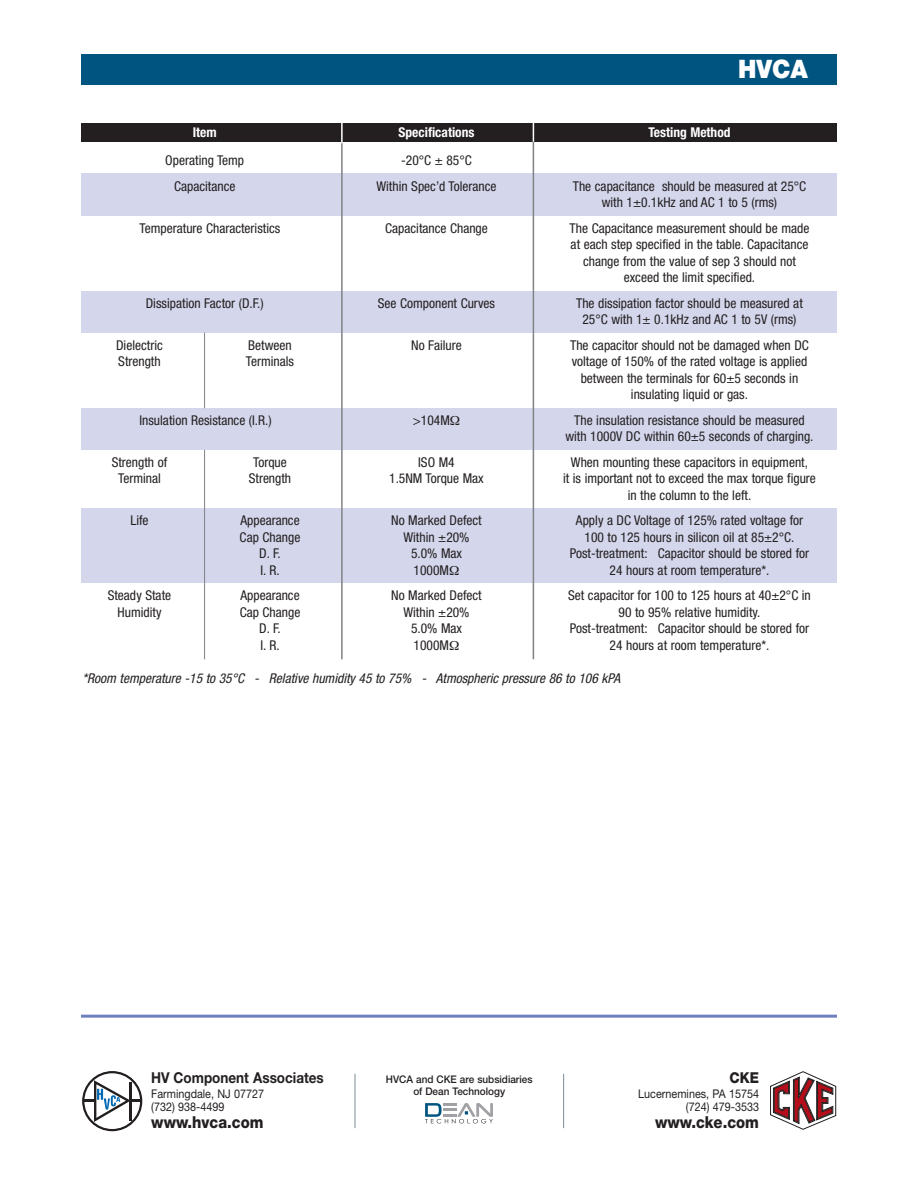
<style>
.page{position:relative;width:918px;height:1188px;background:#fff}
.page>*{position:absolute;margin:0;border:0;box-sizing:border-box;transform-origin:0 0}
.t1{font:900 25.5px "Helvetica Neue";color:#fff;scale:.95 1}
.t2{font:800 16.5px "Helvetica Neue";color:#231f20;scale:.9 1}
.t3{font:700 15px "Helvetica Neue";color:#231f20;scale:.9 1}
.t4{font:800 15px "Helvetica Neue";color:#231f20;scale:.9 1}
.t5{font:condensed 13.5px/16.5px "Helvetica Neue";color:#231f20;text-align:center}
.t6{font:italic condensed 13.5px "Helvetica Neue";color:#231f20}
.t7{font:700 condensed 13.5px "Helvetica Neue";color:#fff}
.t8{font:12px/13.5px "Helvetica Neue";color:#231f20;scale:.9 1}
.t9{font:500 10.5px/12px "Helvetica Neue";color:#231f20;text-align:center;scale:.95 1}
</style>
<div class="page">
<div style="left:81px;top:173px;width:756px;height:43px;background:#d4d7ec"></div>
<div style="left:81px;top:291px;width:756px;height:42px;background:#d4d7ec"></div>
<div style="left:81px;top:408px;width:756px;height:42px;background:#d4d7ec"></div>
<div style="left:81px;top:509px;width:756px;height:74px;background:#d4d7ec"></div>
<div style="left:81px;top:123px;width:756px;height:19px;background:#231f20"></div>
<hr style="left:341px;top:142px;width:2px;height:517px;background:#808285">
<hr style="left:533px;top:142px;width:1px;height:517px;background:#808285">
<svg style="left:533px;top:123px;width:1px;height:19px"></svg>
<hr style="left:341px;top:123px;width:2px;height:20px;background:#fff">
<hr style="left:204px;top:332px;width:1px;height:76px;background:#808285">
<hr style="left:204px;top:450px;width:1px;height:209px;background:#808285">
<hr style="left:81px;top:1015px;width:756px;height:3px;background:#6f80bf">
<svg style="left:82px;top:1071px;width:60px;height:60px"></svg>
<svg style="left:770px;top:1071px;width:66px;height:59px"></svg>
<svg style="left:425px;top:1103px;width:68px;height:20px"></svg>
<hr style="left:354px;top:1074px;width:2px;height:54px;background:#81929b">
<hr style="left:563px;top:1074px;width:1px;height:54px;background:#81929b">
<div style="left:81px;top:54px;width:756px;height:31px;background:#005480"></div>
<h1 class="t1" style="left:738px;top:60px;width:75px">HVCA</h1>
<p class="t7" style="left:193px;top:127px;width:25px">Item</p>
<p class="t7" style="left:399px;top:127px;width:77px">Specifications</p>
<p class="t7" style="left:648px;top:127px;width:84px">Testing Method</p>
<p class="t5" style="left:165px;top:154px;width:80px">Operating Temp</p>
<p class="t5" style="left:401px;top:154px;width:72px">-20°C ± 85°C</p>
<p class="t5" style="left:174px;top:179px;width:63px">Capacitance</p>
<p class="t5" style="left:376px;top:179px;width:122px">Within Spec’d Tolerance</p>
<p class="t5" style="left:573px;top:179px;width:235px">The capacitance should be measured at 25°C with 1±0.1kHz and AC 1 to 5 (rms)</p>
<p class="t5" style="left:140px;top:221px;width:142px">Temperature Characteristics</p>
<p class="t5" style="left:385px;top:221px;width:104px">Capacitance Change</p>
<p class="t5" style="left:570px;top:221px;width:241px">The Capacitance measurement should be made at each step specified in the table. Capacitance change from the value of sep 3 should not exceed the limit specified.</p>
<p class="t5" style="left:146px;top:296px;width:119px">Dissipation Factor (D.F.)</p>
<p class="t5" style="left:378px;top:296px;width:119px">See Component Curves</p>
<p class="t5" style="left:576px;top:296px;width:228px">The dissipation factor should be measured at<br>25°C with 1± 0.1kHz and AC 1 to 5V (rms)</p>
<p class="t5" style="left:116px;top:338px;width:48px">Dielectric</p>
<p class="t5" style="left:248px;top:338px;width:45px">Between</p>
<p class="t5" style="left:411px;top:338px;width:52px">No Failure</p>
<p class="t5" style="left:570px;top:338px;width:240px">The capacitor should not be damaged when DC</p>
<p class="t5" style="left:118px;top:355px;width:44px">Strength</p>
<p class="t5" style="left:246px;top:355px;width:50px">Terminals</p>
<p class="t5" style="left:572px;top:355px;width:237px">voltage of 150% of the rated voltage is applied between the terminals for 60±5 seconds in insulating liquid or gas.</p>
<p class="t5" style="left:140px;top:413px;width:134px">Insulation Resistance (I.R.)</p>
<p class="t5" style="left:413px;top:413px;width:39px">&gt;104M</p>
<p class="t5" style="left:565px;top:413px;width:250px">The insulation resistance should be measured with 1000V DC within 60±5 seconds of charging.</p>
<p class="t5" style="left:112px;top:455px;width:57px">Strength of</p>
<p class="t5" style="left:253px;top:455px;width:35px">Torque</p>
<p class="t5" style="left:418px;top:455px;width:38px">ISO M4</p>
<p class="t5" style="left:571px;top:455px;width:239px">When mounting these capacitors in equipment,</p>
<p class="t5" style="left:118px;top:472px;width:44px">Terminal</p>
<p class="t5" style="left:249px;top:472px;width:44px">Strength</p>
<p class="t5" style="left:389px;top:472px;width:96px">1.5NM Torque Max</p>
<p class="t5" style="left:563px;top:472px;width:254px">it is important not to exceed the max torque figure in the column to the left.</p>
<p class="t5" style="left:130px;top:514px;width:20px">Life</p>
<p class="t5" style="left:240px;top:514px;width:61px">Appearance</p>
<p class="t5" style="left:391px;top:514px;width:92px">No Marked Defect</p>
<p class="t5" style="left:576px;top:514px;width:229px">Apply a DC Voltage of 125% rated voltage for</p>
<p class="t5" style="left:240px;top:530px;width:62px">Cap Change</p>
<p class="t5" style="left:403px;top:530px;width:68px">Within ±20%</p>
<p class="t5" style="left:585px;top:530px;width:211px">100 to 125 hours in silicon oil at 85±2°C.</p>
<p class="t5" style="left:259px;top:547px;width:23px">D. F.</p>
<p class="t5" style="left:411px;top:547px;width:52px">5.0% Max</p>
<p class="t5" style="left:570px;top:547px;width:241px">Post-treatment: Capacitor should be stored for</p>
<p class="t5" style="left:260px;top:563px;width:21px">I. R.</p>
<p class="t5" style="left:414px;top:563px;width:37px">1000M</p>
<p class="t5" style="left:610px;top:563px;width:161px">24 hours at room temperature*.</p>
<p class="t5" style="left:108px;top:589px;width:65px">Steady State</p>
<p class="t5" style="left:240px;top:589px;width:61px">Appearance</p>
<p class="t5" style="left:391px;top:589px;width:92px">No Marked Defect</p>
<p class="t5" style="left:568px;top:589px;width:244px">Set capacitor for 100 to 125 hours at 40±2°C in</p>
<p class="t5" style="left:118px;top:605px;width:45px">Humidity</p>
<p class="t5" style="left:240px;top:605px;width:62px">Cap Change</p>
<p class="t5" style="left:403px;top:605px;width:68px">Within ±20%</p>
<p class="t5" style="left:619px;top:605px;width:143px">90 to 95% relative humidity.</p>
<p class="t5" style="left:259px;top:622px;width:23px">D. F.</p>
<p class="t5" style="left:411px;top:622px;width:52px">5.0% Max</p>
<p class="t5" style="left:570px;top:622px;width:241px">Post-treatment: Capacitor should be stored for</p>
<p class="t5" style="left:260px;top:638px;width:21px">I. R.</p>
<p class="t5" style="left:414px;top:638px;width:37px">1000M</p>
<p class="t5" style="left:610px;top:638px;width:161px">24 hours at room temperature*.</p>
<p class="t6" style="left:82px;top:673px;width:539px">*Room temperature -15 to 35°C - Relative humidity 45 to 75% - Atmospheric pressure 86 to 106 kPA</p>
<p class="t3" style="left:151px;top:1073px;width:193px">HV Component Associates</p>
<p class="t8" style="left:151px;top:1088px;width:127px">Farmingdale, NJ 07727 (732) 938-4499</p>
<p class="t2" style="left:151px;top:1116px;width:126px">www.hvca.com</p>
<p class="t9" style="left:386px;top:1075px;width:156px">HVCA and CKE are subsidiaries of Dean Technology</p>
<p class="t4" style="left:730px;top:1073px;width:34px">CKE</p>
<p class="t8" style="left:638px;top:1088px;width:136px;text-align:right">Lucernemines, PA 15754 (724) 479-3533</p>
<p class="t2" style="left:655px;top:1116px;width:117px">www.cke.com</p>
</div>
